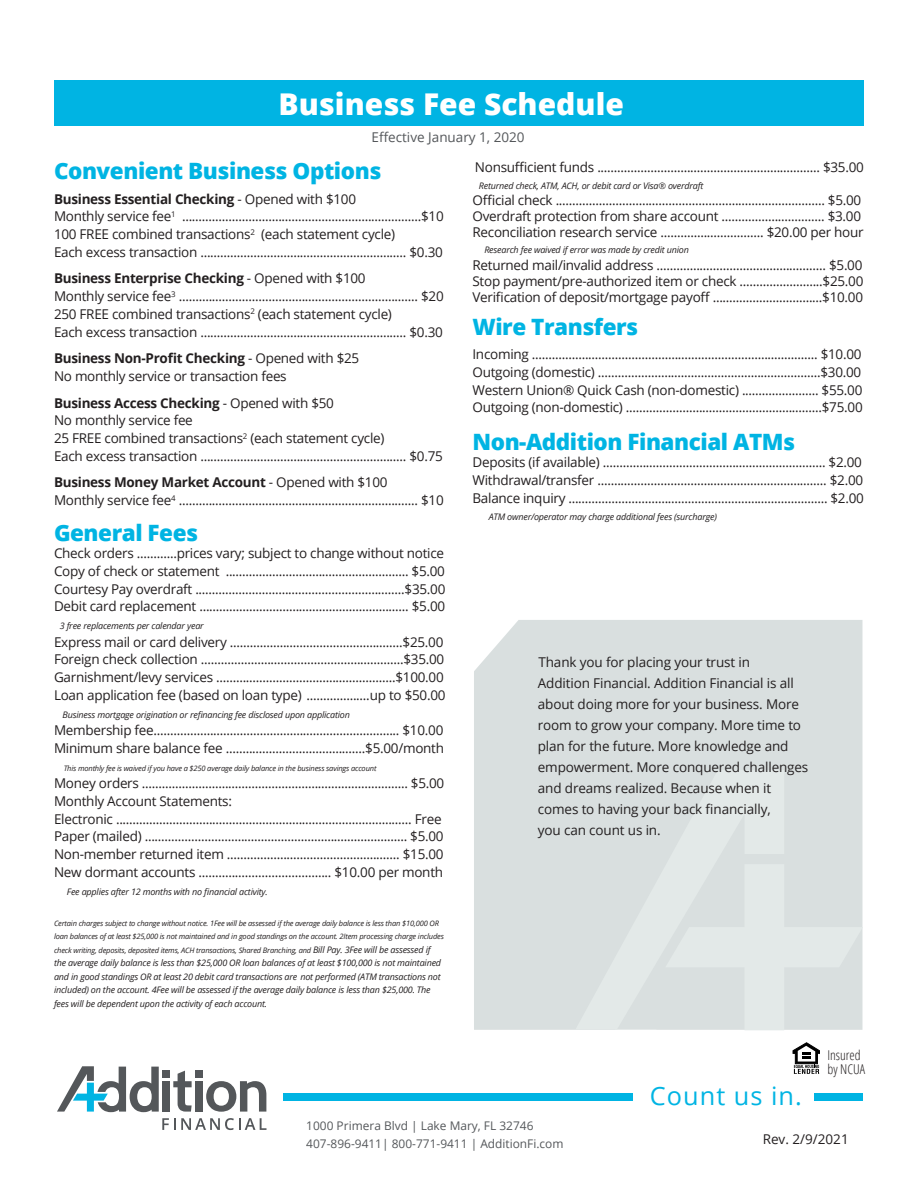
<style>
.page{position:relative;width:918px;height:1188px;background:#fff}
.page>*{position:absolute;margin:0;border:0;box-sizing:border-box;transform-origin:0 0}
.t1{font:800 30px "Open Sans";color:#fff}
.t2{font:25.35px "Open Sans";letter-spacing:.04em;color:#00b4e3}
.HEADLINE{font:800 22.5px "Open Sans";letter-spacing:-.02em;color:#00b4e3}
.t3{font:13.5px/17.7px "Open Sans";letter-spacing:-.02em;color:#231f20}
.t4{font:700 13.5px "Open Sans";letter-spacing:-.02em;color:#231f20}
.BODY{font:13.5px "Open Sans";color:#54575a}
.t5{font:300 condensed 13.5px/14.2px "Open Sans";color:#231f20}
.t6{font:11.85px/17.9px "Open Sans";color:#54575a}
.t7{font:italic 9px/13.5px "Open Sans";letter-spacing:-.02em;color:#231f20}
.t8{font:italic 7.5px/13.5px "Open Sans";letter-spacing:-.02em;color:#231f20}
.s1{font-weight:400}
.s2{font-weight:700}
.s3{font-size:9px}
.s4{font-style:inherit}
</style>
<div class="page">
<div style="left:54px;top:80px;width:810px;height:46px;background:#00b4e3"></div>
<div style="left:284px;top:1093px;width:349px;height:8px;background:#00b4e3"></div>
<div style="left:814px;top:1093px;width:49px;height:8px;background:#00b4e3"></div>
<div style="left:162px;top:1071px;width:8px;height:7px;background:#54575a"></div>
<div style="left:162px;top:1081px;width:8px;height:31px;background:#54575a"></div>
<svg style="left:173px;top:1071px;width:19px;height:41px"></svg>
<div style="left:195px;top:1071px;width:8px;height:7px;background:#54575a"></div>
<div style="left:195px;top:1081px;width:8px;height:31px;background:#54575a"></div>
<svg style="left:206px;top:1081px;width:60px;height:31px"></svg>
<svg style="left:162px;top:1118px;width:105px;height:12px"></svg>
<svg style="left:57px;top:1066px;width:102px;height:46px"></svg>
<svg style="left:793px;top:1043px;width:27px;height:31px"></svg>
<div style="left:474px;top:620px;width:388px;height:410px;background:#d9dfdf"></div>
<svg style="left:575px;top:770px;width:209px;height:260px;background:#dce2e2"></svg>
<svg style="left:665px;top:839px;width:198px;height:191px;background:#dde3e3"></svg>
<p class="t1" style="left:279px;top:81px;width:347px">Business Fee Schedule</p>
<p class="BODY" style="left:372px;top:128px;width:155px">Effective January 1, 2020</p>
<p class="HEADLINE" style="left:54px;top:154px;width:329px">Convenient Business Options</p>
<p class="t4" style="left:54px;top:189px;width:304px">Business Essential Checking <span class="s1">- Opened with $100</span></p>
<p class="t3" style="left:54px;top:207px;width:391px">Monthly service fee<sup>1</sup> ........................................................................$10</p>
<p class="t3" style="left:54px;top:225px;width:343px">100 FREE combined transactions<sup>2</sup> (each statement cycle)</p>
<p class="t3" style="left:54px;top:243px;width:390px">Each excess transaction .............................................................. $0.30</p>
<p class="t4" style="left:54px;top:269px;width:313px">Business Enterprise Checking <span class="s1">- Opened with $100</span></p>
<p class="t3" style="left:54px;top:287px;width:391px">Monthly service fee<sup>3</sup> ........................................................................ $20</p>
<p class="t3" style="left:54px;top:305px;width:339px">250 FREE combined transactions<sup>2</sup> (each statement cycle)</p>
<p class="t3" style="left:54px;top:322px;width:390px">Each excess transaction .............................................................. $0.30</p>
<p class="t4" style="left:54px;top:349px;width:307px">Business Non-Profit Checking <span class="s1">- Opened with $25</span></p>
<p class="t3" style="left:54px;top:367px;width:234px">No monthly service or transaction fees</p>
<p class="t3" style="left:54px;top:394px;width:332px"><span class="s2">Business Access Checking</span> - Opened with $50<br>No monthly service fee<br>25 FREE combined transactions<sup>2</sup> (each statement cycle)</p>
<p class="t3" style="left:54px;top:447px;width:390px">Each excess transaction .............................................................. $0.75</p>
<p class="t4" style="left:54px;top:473px;width:335px">Business Money Market Account <span class="s1">- Opened with $100</span></p>
<p class="t3" style="left:54px;top:491px;width:391px">Monthly service fee<sup>4</sup> ........................................................................ $10</p>
<p class="HEADLINE" style="left:54px;top:515px;width:146px">General Fees</p>
<p class="t3" style="left:54px;top:544px;width:393px;text-align:justify">Check orders ............prices vary; subject to change without notice Copy of check or statement ....................................................... $5.00<br>Courtesy Pay overdraft ...............................................................$35.00</p>
<p class="t3" style="left:54px;top:597px;width:393px">Debit card replacement ............................................................... $5.00</p>
<p class="t7" style="left:60px;top:619px;width:146px">3 free replacements per calendar year</p>
<p class="t3" style="left:54px;top:633px;width:392px">Express mail or card delivery ....................................................$25.00<br>Foreign check collection .............................................................$35.00</p>
<p class="t3" style="left:54px;top:668px;width:391px">Garnishment/levy services ......................................................$100.00<br>Loan application fee (based on loan type)</p>
<p class="t3" style="left:370px;top:686px;width:77px">up to $50.00</p>
<p class="t7" style="left:63px;top:707px;width:289px">Business mortgage origination or refinancing fee disclosed upon application</p>
<p class="t3" style="left:54px;top:721px;width:392px">Membership fee.......................................................................... $10.00<br>Minimum share balance fee ..........................................$5.00/month</p>
<p class="t8" style="left:64px;top:761px;width:314px">This monthly fee is waived if you have a $250 average daily balance in the business savings account</p>
<p class="t3" style="left:54px;top:774px;width:392px">Money orders ................................................................................ $5.00<br>Monthly Account Statements:</p>
<p class="t3" style="left:54px;top:810px;width:391px">Electronic ......................................................................................... Free<br>Paper (mailed) ............................................................................... $5.00<br>Non-member returned item .................................................... $15.00</p>
<p class="t3" style="left:54px;top:863px;width:391px">New dormant accounts ........................................ $10.00 per month</p>
<p class="t7" style="left:67px;top:884px;width:202px">Fee applies after 12 months with no financial activity.</p>
<p class="t8" style="left:54px;top:916px;width:392px">Certain charges subject to change without notice. 1Fee will be assessed if the average daily balance is less than $10,000 OR loan balances of at least $25,000 is not maintained and in good standings on the account. 2Item processing charge includes check writing, deposits, deposited items, ACH transactions, Shared Branching, and <span class="s3">Bill Pay. 3Fee will be assessed if</span></p>
<p class="t7" style="left:54px;top:956px;width:389px">the average daily balance is less than $25,000 OR loan balances of at least $100,000 is not maintained and in good standings OR at least 20 debit card transactions are not performed (ATM transactions not included) on the account. 4Fee will be assessed if the average daily balance is less than $25,000. The fees will be dependent upon the activity of each account.</p>
<p class="t3" style="left:475px;top:158px;width:391px">Nonsufficient funds ................................................................... $35.00</p>
<p class="t7" style="left:479px;top:178px;width:226px">Returned check, ATM, ACH, or debit card or Visa® overdraft</p>
<p class="t3" style="left:472px;top:191px;width:393px;line-height:16.2px">Official check ................................................................................. $5.00<br>Overdraft protection from share account ............................... $3.00<br>Reconciliation research service ............................... $20.00 per hour</p>
<p class="t7" style="left:484px;top:243px;width:206px">Research fee waived if error was made by credit union</p>
<p class="t3" style="left:472px;top:256px;width:392px;line-height:16.2px;text-align:justify">Returned mail/invalid address ................................................... $5.00<br>Stop payment/pre-authorized item or check .........................$25.00<br>Verification of deposit/mortgage payoff .................................$10.00</p>
<p class="HEADLINE" style="left:472px;top:310px;width:167px">Wire Transfers</p>
<p class="t3" style="left:472px;top:345px;width:391px;text-align:justify">Incoming ...................................................................................... $10.00<br>Outgoing (domestic) ...................................................................$30.00<br>Western Union® Quick Cash (non-domestic) ....................... $55.00</p>
<p class="t3" style="left:472px;top:398px;width:392px">Outgoing (non-domestic) ...........................................................$75.00</p>
<p class="HEADLINE" style="left:472px;top:424px;width:324px">Non-Addition Financial ATMs</p>
<p class="t3" style="left:472px;top:453px;width:393px">Deposits (if available) ................................................................... $2.00<br>Withdrawal/transfer ..................................................................... $2.00<br>Balance inquiry .............................................................................. $2.00</p>
<p class="t7" style="left:489px;top:510px;width:230px">ATM owner/operator may charge additional fees (surcharge)</p>
<p class="t3" style="left:538px;top:651px;width:272px;line-height:21px">Thank you for placing your trust in<br>Addition Financial. Addition Financial is all about doing more for your business. More room to grow your company. More time to plan for the future. More knowledge and empowerment. More conquered challenges and dreams realized. Because when it comes to having your back financially,<br>you can count us in.</p>
<p class="t2" style="left:650px;top:1078px;width:153px">Count us in.</p>
<p class="t5" style="left:827px;top:1047px;width:39px">Insured by NCUA</p>
<p class="t6" style="left:306px;top:1117px;width:259px">1000 Primera Blvd | Lake Mary, FL 32746<br><span class="s4">407-896-9411|</span> 800-771-9411 | AdditionFi.com</p>
<p class="t3" style="left:763px;top:1130px;width:88px">Rev. 2/9/2021</p>
</div>
